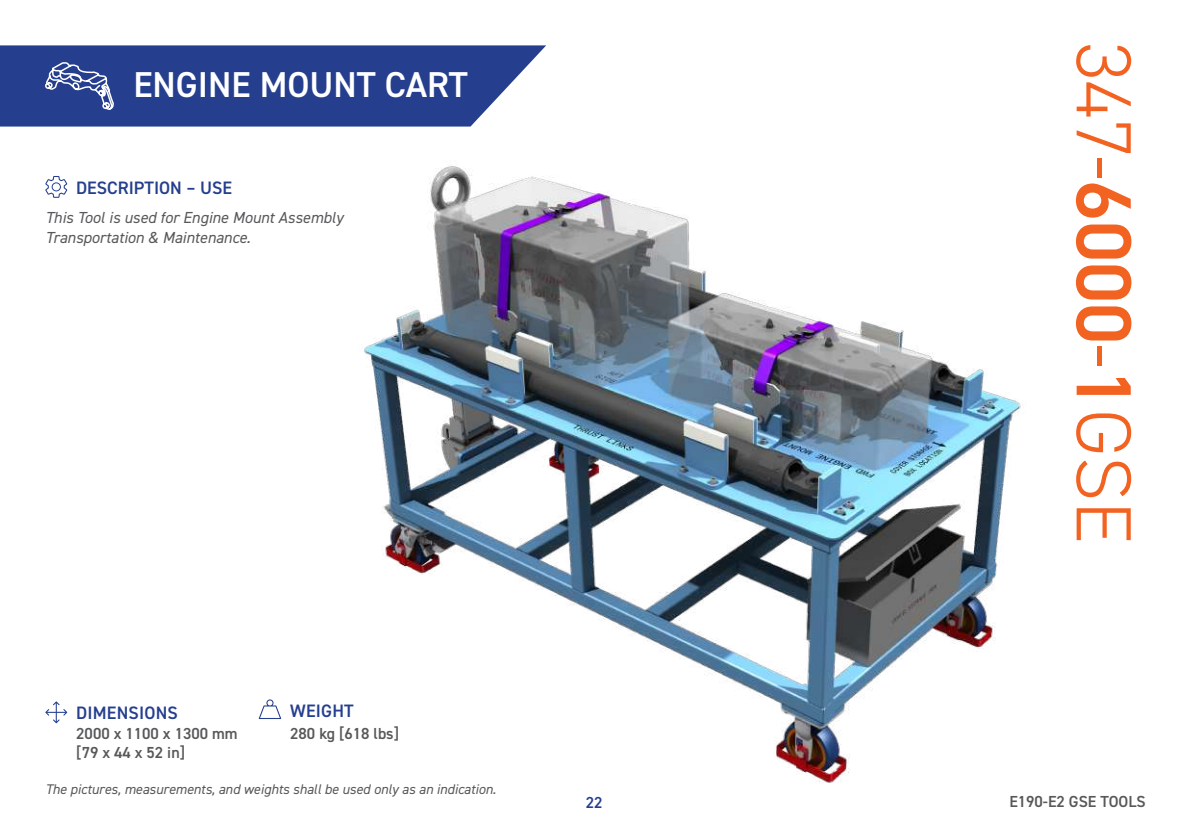
<style>
.page{position:relative;width:1191px;height:840px;background:#fff}
.page>*{position:absolute;margin:0;border:0;box-sizing:border-box;transform-origin:0 0}
.t1{font:300 78.4px "DIN2014";color:#f26221}
.t2{font:600 36px "DIN2014";color:#fff}
.t3{font:600 18px "DIN2014";letter-spacing:.01em;color:#253f8e}
.t4{font:italic 16px/19.2px "DIN2014";color:#57585a}
.t5{font:600 16px/19.2px "DIN2014";color:#57585a}
.t6{font:600 16px "DIN2014";color:#253f8e}
.t7{font:italic 14px "DIN2014";color:#57585a}
.s1{font-weight:600}
</style>
<div class="page">
<img style="left:364px;top:166px;width:659px;height:617px">
<svg style="left:0;top:45px;width:546px;height:81px;background:#364e96"></svg>
<svg style="left:43px;top:63px;width:71px;height:48px;background:#4f64a4"></svg>
<svg style="left:45px;top:176px;width:22px;height:22px"></svg>
<svg style="left:45px;top:701px;width:22px;height:21px"></svg>
<svg style="left:259px;top:699px;width:22px;height:19px"></svg>
<h2 class="t2" style="left:133px;top:60px;width:336px">ENGINE MOUNT CART</h2>
<p class="t3" style="left:76px;top:175px;width:157px">DESCRIPTION – USE</p>
<p class="t4" style="left:45px;top:208px;width:299px">This Tool is used for Engine Mount Assembly<br>Transportation &amp; Maintenance.</p>
<p class="t3" style="left:76px;top:700px;width:103px">DIMENSIONS</p>
<p class="t5" style="left:76px;top:722px;width:163px">2000 x 1100 x 1300 mm [79 x 44 x 52 in]</p>
<p class="t3" style="left:290px;top:698px;width:65px">WEIGHT</p>
<p class="t5" style="left:290px;top:722px;width:110px">280 kg [618 lbs]</p>
<p class="t7" style="left:45px;top:779px;width:452px">The pictures, measurements, and weights shall be used only as an indication.</p>
<p class="t6" style="left:586px;top:791px;width:18px">22</p>
<h1 class="t1" style="left:1151px;top:42px;width:503px;rotate:90deg">347-<span class="s1">6000</span>-<span class="s1">1</span>GSE</h1>
<p class="t5" style="left:1009px;top:791px;width:138px">E190-E2 GSE TOOLS</p>
</div>
